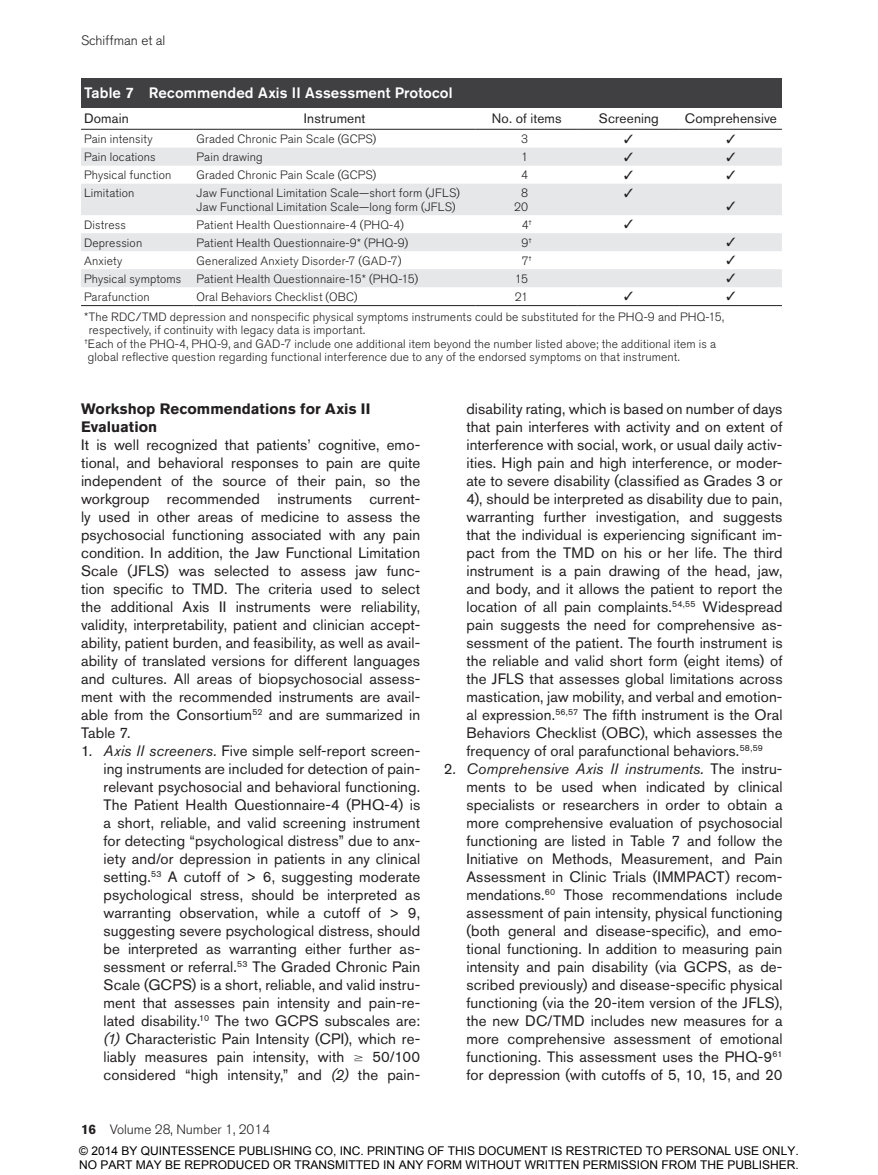
<style>
.page{position:relative;width:878px;height:1175px;background:#fff}
.page>*{position:absolute;margin:0;border:0;box-sizing:border-box;transform-origin:0 0}
.t1{font:15px/18px "Akzidenz Grotesk BQ";letter-spacing:.005em;color:#221f20;text-align:justify}
.t2{font:700 15px/18px "Akzidenz Grotesk BQ";letter-spacing:.005em;color:#221f20}
.t3{font:500 15px "Akzidenz Grotesk BQ";letter-spacing:.005em;color:#fff}
.t4{font:13.5px "Akzidenz Grotesk BQ";letter-spacing:.01em;color:#221f20}
.t5{font:300 13.5px "Akzidenz Grotesk BQ";color:#221f20}
.t6{font:300 12px/13.5px "Akzidenz Grotesk BQ";letter-spacing:.015em;color:#221f20}
.t7{font:12px/14.4px "Arial";color:#000}
.s1{font-style:italic}
.s2{font-weight:700}
</style>
<div class="page">
<div style="left:81px;top:78px;width:701px;height:29px;background:#404042"></div>
<svg style="left:81px;top:148px;width:701px;height:139px;fill:#e6e7e8"></svg>
<hr style="left:81px;top:129px;width:113px;height:1px;background:#221f20">
<hr style="left:194px;top:129px;width:282px;height:1px;background:#221f20">
<hr style="left:476px;top:129px;width:102px;height:1px;background:#221f20">
<hr style="left:578px;top:129px;width:102px;height:1px;background:#221f20">
<hr style="left:680px;top:129px;width:102px;height:1px;background:#221f20">
<hr style="left:81px;top:305px;width:113px;height:1px;background:#221f20">
<hr style="left:194px;top:305px;width:282px;height:1px;background:#221f20">
<hr style="left:476px;top:305px;width:102px;height:1px;background:#221f20">
<hr style="left:578px;top:305px;width:102px;height:1px;background:#221f20">
<hr style="left:680px;top:305px;width:102px;height:1px;background:#221f20">
<svg style="left:624px;top:152px;width:9px;height:9px"></svg>
<svg style="left:726px;top:152px;width:9px;height:9px"></svg>
<svg style="left:624px;top:170px;width:9px;height:9px"></svg>
<svg style="left:726px;top:170px;width:9px;height:9px"></svg>
<svg style="left:624px;top:188px;width:9px;height:9px"></svg>
<svg style="left:726px;top:202px;width:9px;height:8px"></svg>
<svg style="left:624px;top:220px;width:9px;height:8px"></svg>
<svg style="left:726px;top:238px;width:9px;height:8px"></svg>
<svg style="left:726px;top:256px;width:9px;height:8px"></svg>
<svg style="left:726px;top:274px;width:9px;height:8px"></svg>
<p class="t5" style="left:81px;top:32px;width:86px">Schiffman et al</p>
<p class="t3" style="left:84px;top:84px;width:370px">Table 7 Recommended Axis II Assessment Protocol</p>
<p class="t4" style="left:84px;top:110px;width:46px">Domain</p>
<p class="t4" style="left:304px;top:110px;width:63px">Instrument</p>
<p class="t4" style="left:492px;top:110px;width:71px">No. of items</p>
<p class="t4" style="left:598px;top:110px;width:62px">Screening</p>
<p class="t4" style="left:684px;top:110px;width:94px">Comprehensive</p>
<p class="t6" style="left:84px;top:132px;width:70px">Pain intensity</p>
<p class="t6" style="left:196px;top:132px;width:181px">Graded Chronic Pain Scale (GCPS)</p>
<p class="t6" style="left:521px;top:132px;width:8px">3</p>
<p class="t6" style="left:84px;top:150px;width:73px">Pain locations</p>
<p class="t6" style="left:196px;top:150px;width:67px">Pain drawing</p>
<p class="t6" style="left:521px;top:150px;width:8px">1</p>
<p class="t6" style="left:84px;top:168px;width:89px">Physical function</p>
<p class="t6" style="left:196px;top:168px;width:181px">Graded Chronic Pain Scale (GCPS)</p>
<p class="t6" style="left:521px;top:168px;width:8px">4</p>
<p class="t6" style="left:84px;top:186px;width:52px">Limitation</p>
<p class="t6" style="left:196px;top:186px;width:265px">Jaw Functional Limitation Scale—short form (JFLS)<br>Jaw Functional Limitation Scale—long form (JFLS)</p>
<p class="t6" style="left:514px;top:186px;width:16px;text-align:center">8<br>20</p>
<p class="t6" style="left:84px;top:218px;width:44px">Distress</p>
<p class="t6" style="left:196px;top:218px;width:209px">Patient Health Questionnaire-4 (PHQ-4)</p>
<p class="t6" style="left:522px;top:218px;width:12px">4<sup>†</sup></p>
<p class="t6" style="left:84px;top:236px;width:60px">Depression</p>
<p class="t6" style="left:196px;top:236px;width:213px">Patient Health Questionnaire-9* (PHQ-9)</p>
<p class="t6" style="left:521px;top:236px;width:12px">9<sup>†</sup></p>
<p class="t6" style="left:84px;top:254px;width:40px">Anxiety</p>
<p class="t6" style="left:196px;top:254px;width:206px">Generalized Anxiety Disorder-7 (GAD-7)</p>
<p class="t6" style="left:522px;top:254px;width:12px">7<sup>†</sup></p>
<p class="t6" style="left:84px;top:272px;width:99px">Physical symptoms</p>
<p class="t6" style="left:196px;top:272px;width:223px">Patient Health Questionnaire-15* (PHQ-15)</p>
<p class="t6" style="left:515px;top:272px;width:15px">15</p>
<p class="t6" style="left:84px;top:290px;width:67px">Parafunction</p>
<p class="t6" style="left:196px;top:290px;width:162px">Oral Behaviors Checklist (OBC)</p>
<p class="t6" style="left:514px;top:290px;width:15px">21</p>
<p class="t6" style="left:84px;top:310px;width:641px">*The RDC/TMD depression and nonspecific physical symptoms instruments could be substituted for the PHQ-9 and PHQ-15,</p>
<p class="t6" style="left:89px;top:323px;width:278px">respectively, if continuity with legacy data is important.</p>
<p class="t6" style="left:84px;top:337px;width:633px"><sup>†</sup>Each of the PHQ-4, PHQ-9, and GAD-7 include one additional item beyond the number listed above; the additional item is a</p>
<p class="t6" style="left:88px;top:350px;width:593px">global reflective question regarding functional interference due to any of the endorsed symptoms on that instrument.</p>
<p class="t2" style="left:81px;top:400px;width:291px">Workshop Recommendations for Axis II<br>Evaluation</p>
<p class="t1" style="left:81px;top:436px;width:341px">It is well recognized that patients’ cognitive, emo&shy;tional, and behavioral responses to pain are quite independent of the source of their pain, so the workgroup recommended instruments current&shy;ly used in other areas of medicine to assess the psychosocial functioning associated with any pain condition. In addition, the Jaw Functional Limitation Scale (JFLS) was selected to assess jaw func&shy;tion specific to TMD. The criteria used to select the additional Axis II instruments were reliability, validity, interpretability, patient and clinician accept&shy;ability, patient burden, and feasibility, as well as avail&shy;ability of translated versions for different languages and cultures. All areas of biopsychosocial assess&shy;ment with the recommended instruments are avail&shy;able from the Consortium<sup>52</sup> and are summarized in Table 7.</p>
<p class="t1" style="left:103px;top:742px;width:318px;text-indent:-22px">1<span class="s1">. Axis II screeners.</span> Five simple self-report screen&shy;ing instruments are included for detection of pain&shy;relevant psychosocial and behavioral functioning.<br>The Patient Health Questionnaire-4 (PHQ-4) is a short, reliable, and valid screening instrument for detecting “psychological distress” due to anx&shy;iety and/or depression in patients in any clinical setting.<sup>53</sup> A cutoff of &gt; 6, suggesting moderate psychological stress, should be interpreted as warranting observation, while a cutoff of &gt; 9, suggesting severe psychological distress, should be interpreted as warranting either further as&shy;sessment or referral.<sup>53</sup> The Graded Chronic Pain Scale (GCPS) is a short, reliable, and valid instru&shy;ment that assesses pain intensity and pain-re&shy;lated disability.<sup>10</sup> The two GCPS subscales are: <span class="s1">(1)</span> Characteristic Pain Intensity (CPI), which re&shy;liably measures pain intensity, with ≥ 50/100 considered “high intensity,” and <span class="s1">(2)</span> the pain-</p>
<p class="t5" style="left:81px;top:1122px;width:191px"><span class="s2">16</span> Volume 28, Number 1, 2014</p>
<p class="t1" style="left:466px;top:400px;width:317px">disability rating, which is based on number of days that pain interferes with activity and on extent of interference with social, work, or usual daily activ&shy;ities. High pain and high interference, or moder&shy;ate to severe disability (classified as Grades 3 or 4), should be interpreted as disability due to pain, warranting further investigation, and suggests that the individual is experiencing significant im&shy;pact from the TMD on his or her life. The third instrument is a pain drawing of the head, jaw, and body, and it allows the patient to report the location of all pain complaints.<sup>54,55</sup> Widespread pain suggests the need for comprehensive as&shy;sessment of the patient. The fourth instrument is the reliable and valid short form (eight items) of the JFLS that assesses global limitations across mastication, jaw mobility, and verbal and emotion&shy;al expression.<sup>56,57</sup> The fifth instrument is the Oral Behaviors Checklist (OBC), which assesses the frequency of oral parafunctional behaviors.<sup>58,59</sup></p>
<p class="t1" style="left:466px;top:760px;width:317px;text-indent:-22px">2<span class="s1">. Comprehensive Axis II instruments.</span> The instru&shy;ments to be used when indicated by clinical specialists or researchers in order to obtain a more comprehensive evaluation of psychosocial functioning are listed in Table 7 and follow the Initiative on Methods, Measurement, and Pain Assessment in Clinic Trials (IMMPACT) recom&shy;mendations.<sup>60</sup> Those recommendations include assessment of pain intensity, physical functioning (both general and disease-specific), and emo&shy;tional functioning. In addition to measuring pain intensity and pain disability (via GCPS, as de&shy;scribed previously) and disease-specific physical functioning (via the 20-item version of the JFLS), the new DC/TMD includes new measures for a more comprehensive assessment of emotional functioning. This assessment uses the PHQ-9<sup>61 </sup>for depression (with cutoffs of 5, 10, 15, and 20</p>
<p class="t7" style="left:79px;top:1143px;width:721px">© 2014 BY QUINTESSENCE PUBLISHING CO, INC. PRINTING OF THIS DOCUMENT IS RESTRICTED TO PERSONAL USE ONLY.<br>NO PART MAY BE REPRODUCED OR TRANSMITTED IN ANY FORM WITHOUT WRITTEN PERMISSION FROM THE PUBLISHER.</p>
</div>
